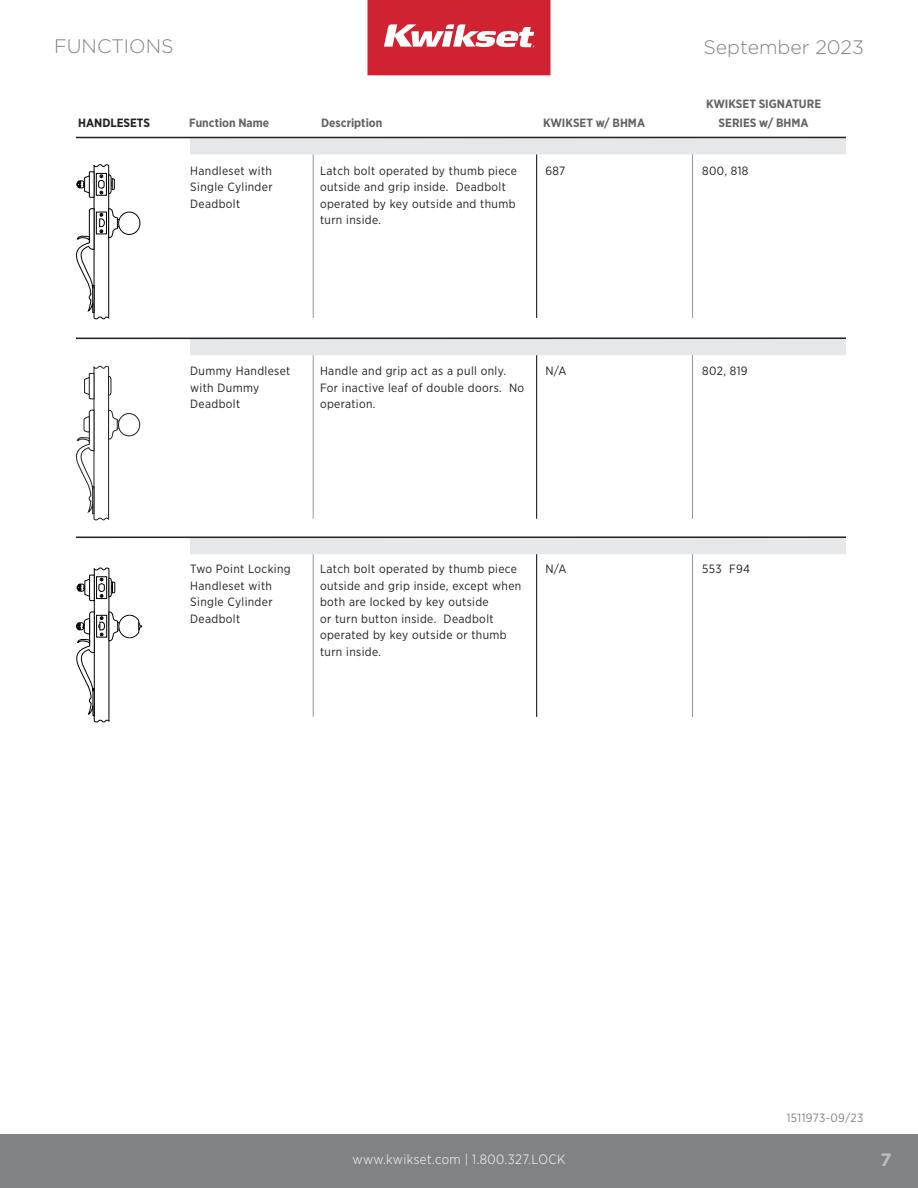
<style>
.page{position:relative;width:918px;height:1188px;background:#fff}
.page>*{position:absolute;margin:0;border:0;box-sizing:border-box;transform-origin:0 0}
.t1{font:300 19.5px "Gotham";color:#808285}
.t2{font:700 18px "Gotham";color:#bcbdc0}
.t3{font:300 13.5px "Gotham Narrow";letter-spacing:.03em;color:#fff}
.DESCRIPTIONS{font:12px/16.5px "Gotham Narrow";letter-spacing:.03em;color:#231f20}
.t4{font:700 12px "Gotham Narrow";color:#636366}
.t5{font:12px "Gotham Narrow";letter-spacing:.03em;color:#808285}
.t6{font:700 12px "Gotham Narrow";color:#231f20}
</style>
<div class="page">
<div style="left:0;top:1134px;width:918px;height:54px;background:#808285"></div>
<svg style="left:367px;top:0;width:184px;height:75px"></svg>
<hr style="left:536px;top:144px;width:1px;height:174px;background:#231f20">
<hr style="left:692px;top:144px;width:1px;height:174px;background:#939598">
<hr style="left:313px;top:144px;width:1px;height:174px;background:#939598">
<hr style="left:536px;top:345px;width:1px;height:174px;background:#231f20">
<hr style="left:692px;top:345px;width:1px;height:174px;background:#939598">
<hr style="left:313px;top:345px;width:1px;height:174px;background:#939598">
<hr style="left:536px;top:543px;width:1px;height:174px;background:#231f20">
<hr style="left:692px;top:543px;width:1px;height:174px;background:#939598">
<hr style="left:313px;top:543px;width:1px;height:174px;background:#939598">
<div style="left:114px;top:219px;width:8px;height:8px;background:#0b0b0b"></div>
<div style="left:119px;top:212px;width:21px;height:22px;background:#fff;border-radius:50%"></div>
<div style="left:118px;top:212px;width:22px;height:23px;border:1px solid #000;border-radius:50%"></div>
<svg style="left:76px;top:164px;width:42px;height:155px"></svg>
<div style="left:113px;top:421px;width:8px;height:8px;background:#494647"></div>
<div style="left:118px;top:414px;width:22px;height:22px;background:#fff;border-radius:50%"></div>
<div style="left:118px;top:413px;width:22px;height:23px;border:1px solid #231f20;border-radius:50%"></div>
<svg style="left:76px;top:366px;width:42px;height:154px"></svg>
<svg style="left:76px;top:568px;width:66px;height:154px"></svg>
<div style="left:190px;top:138px;width:656px;height:16px;background:#e6e7e9"></div>
<div style="left:190px;top:339px;width:656px;height:16px;background:#e6e7e9"></div>
<div style="left:190px;top:538px;width:656px;height:16px;background:#e6e7e9"></div>
<hr style="left:76px;top:137px;width:770px;height:1px;background:#231f20">
<hr style="left:76px;top:337px;width:770px;height:2px;background:#231f20">
<hr style="left:76px;top:536px;width:770px;height:2px;background:#231f20">
<p class="t1" style="left:54px;top:34px;width:121px">FUNCTIONS</p>
<h1 class="t1" style="left:703px;top:35px;width:162px">September 2023</h1>
<p class="t4" style="left:706px;top:96px;width:117px">KWIKSET SIGNATURE</p>
<p class="t6" style="left:78px;top:115px;width:73px">HANDLESETS</p>
<p class="t4" style="left:189px;top:115px;width:82px">Function Name</p>
<p class="t4" style="left:321px;top:115px;width:63px">Description</p>
<p class="t4" style="left:543px;top:115px;width:103px">KWIKSET w/ BHMA</p>
<p class="t4" style="left:719px;top:115px;width:91px">SERIES w/ BHMA</p>
<p class="DESCRIPTIONS" style="left:190px;top:162px;width:84px;text-align:justify">Handleset with Single Cylinder Deadbolt</p>
<p class="DESCRIPTIONS" style="left:320px;top:162px;width:198px">Latch bolt operated by thumb piece outside and grip inside. Deadbolt operated by key outside and thumb turn inside.</p>
<p class="DESCRIPTIONS" style="left:545px;top:162px;width:22px">687</p>
<p class="DESCRIPTIONS" style="left:190px;top:363px;width:102px">Dummy Handleset with Dummy<br>Deadbolt</p>
<p class="DESCRIPTIONS" style="left:320px;top:363px;width:206px">Handle and grip act as a pull only.<br>For inactive leaf of double doors. No operation.</p>
<p class="DESCRIPTIONS" style="left:545px;top:363px;width:23px">N/A</p>
<p class="DESCRIPTIONS" style="left:190px;top:561px;width:102px">Two Point Locking<br>Handleset with<br>Single Cylinder<br>Deadbolt</p>
<p class="DESCRIPTIONS" style="left:320px;top:561px;width:203px">Latch bolt operated by thumb piece outside and grip inside, except when both are locked by key outside<br>or turn button inside. Deadbolt operated by key outside or thumb turn inside.</p>
<p class="DESCRIPTIONS" style="left:545px;top:561px;width:23px">N/A</p>
<p class="DESCRIPTIONS" style="left:702px;top:162px;width:48px">800, 818</p>
<p class="DESCRIPTIONS" style="left:702px;top:363px;width:47px">802, 819</p>
<p class="DESCRIPTIONS" style="left:702px;top:561px;width:49px">553 F94</p>
<p class="t5" style="left:787px;top:1110px;width:78px">1511973-09/23</p>
<p class="t3" style="left:353px;top:1151px;width:214px">www.kwikset.com | 1.800.327.LOCK</p>
<h2 class="t2" style="left:880px;top:1148px;width:13px">7</h2>
</div>
